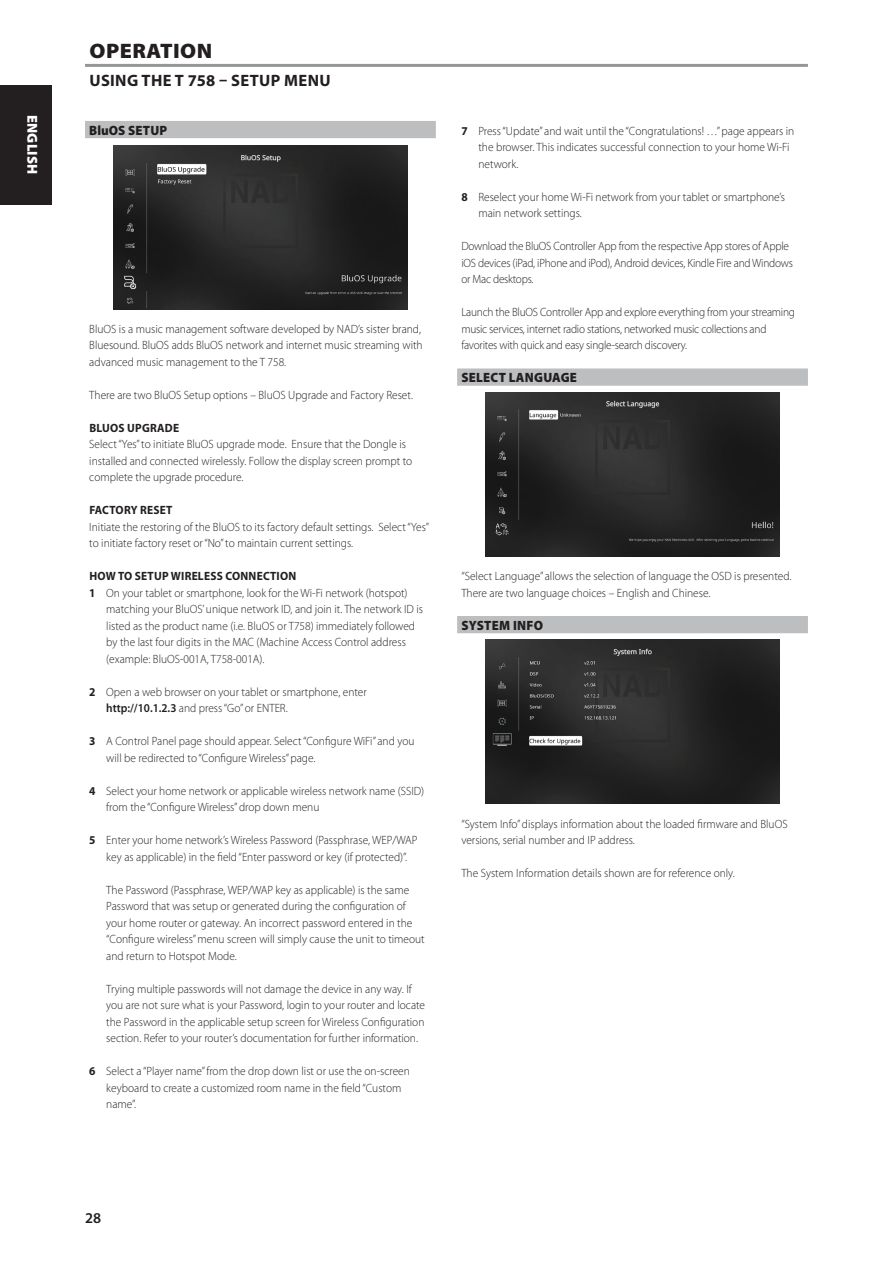
<style>
.page{position:relative;width:893px;height:1263px;background:#fff}
.page>*{position:absolute;margin:0;border:0;box-sizing:border-box;transform-origin:0 0}
.Body_copy_-_header{font:900 21px "Myriad Pro";letter-spacing:.02em;color:#231f20;scale:1.05 1}
.Body_copy_-_header-2{font:700 16.5px "Myriad Pro";letter-spacing:.02em;color:#231f20}
.t1{font:600 15px "Myriad Pro";color:#231f20}
.t2{font:900 14.4px "Myriad Pro";letter-spacing:.02em;color:#fff}
.Body_copy_-_sub-sect{font:900 13.5px "Myriad Pro";letter-spacing:.02em;color:#231f20;scale:.95 1}
.Body_copy_-_indent_1{font:300 12px/16.5px "Myriad Pro";color:#231f20;scale:.95 1}
.Body_copy_-_normal{font:300 12px/16.5px "Myriad Pro";color:#231f20;scale:.95 1}
.Body_copy_-_normal-2{font:300 12px/16.5px "Myriad Pro";letter-spacing:-.02em;color:#231f20;scale:.94 1}
.Body_copy_-_sub-sect-2{font:700 12px "Myriad Pro";letter-spacing:.02em;color:#231f20;scale:.95 1}
.s1{font-weight:700}
.s2{font-weight:600}
</style>
<div class="page">
<div style="left:85px;top:121px;width:351px;height:17px;background:#bcbec0"></div>
<div style="left:457px;top:368px;width:351px;height:18px;background:#bcbec0"></div>
<div style="left:457px;top:616px;width:351px;height:17px;background:#bcbec0"></div>
<hr style="left:85px;top:64px;width:723px;height:3px;background:#949698">
<img style="left:114px;top:145px;width:293px;height:165px">
<img style="left:486px;top:640px;width:293px;height:164px">
<img style="left:486px;top:392px;width:293px;height:164px">
<div style="left:0;top:85px;width:51px;height:119px;background:#231f20"></div>
<p class="t2" style="left:42px;top:115px;width:62px;rotate:90deg">ENGLISH</p>
<p class="Body_copy_-_header" style="left:90px;top:37px;width:118px">OPERATION</p>
<p class="Body_copy_-_header-2" style="left:89px;top:70px;width:243px">USING THE T 758 – SETUP MENU</p>
<p class="Body_copy_-_sub-sect" style="left:89px;top:121px;width:84px">BluOS SETUP</p>
<p class="Body_copy_-_normal" style="left:89px;top:320px;width:352px">BluOS is a music management software developed by NAD’s sister brand,<br>Bluesound. BluOS adds BluOS network and internet music streaming with advanced music management to the T 758.</p>
<p class="Body_copy_-_normal" style="left:89px;top:386px;width:342px">There are two BluOS Setup options – BluOS Upgrade and Factory Reset.</p>
<p class="Body_copy_-_sub-sect-2" style="left:89px;top:420px;width:96px">BLUOS UPGRADE</p>
<p class="Body_copy_-_normal" style="left:89px;top:436px;width:341px">Select “Yes” to initiate BluOS upgrade mode. Ensure that the Dongle is installed and connected wirelessly. Follow the display screen prompt to complete the upgrade procedure.</p>
<p class="Body_copy_-_sub-sect-2" style="left:89px;top:502px;width:89px">FACTORY RESET</p>
<p class="Body_copy_-_normal" style="left:89px;top:518px;width:359px">Initiate the restoring of the BluOS to its factory default settings. Select “Yes” to initiate factory reset or “No” to maintain current settings.</p>
<p class="Body_copy_-_sub-sect-2" style="left:89px;top:568px;width:219px">HOW TO SETUP WIRELESS CONNECTION</p>
<p class="Body_copy_-_indent_1" style="left:106px;top:584px;width:335px;text-indent:-17px"><span class="s1">1</span> On your tablet or smartphone, look for the Wi-Fi network (hotspot) matching your BluOS’ unique network ID, and join it. The network ID is listed as the product name (i.e. BluOS or T758) immediately followed by the last four digits in the MAC (Machine Access Control address (example: BluOS-001A, T758-001A).</p>
<p class="Body_copy_-_indent_1" style="left:106px;top:683px;width:276px;text-indent:-17px"><span class="s1">2</span> Open a web browser on your tablet or smartphone, enter <span class="s2">http://10.1.2.3</span> and press “Go” or ENTER.</p>
<p class="Body_copy_-_indent_1" style="left:106px;top:733px;width:326px;text-indent:-17px"><span class="s1">3</span> A Control Panel page should appear. Select “Configure WiFi” and you will be redirected to “Configure Wireless” page.</p>
<p class="Body_copy_-_indent_1" style="left:106px;top:782px;width:336px;text-indent:-17px"><span class="s1">4</span> Select your home network or applicable wireless network name (SSID) from the “Configure Wireless” drop down menu</p>
<p class="Body_copy_-_indent_1" style="left:89px;top:832px;width:347px;text-align:center"><span class="s1">5</span> Enter your home network’s Wireless Password (Passphrase, WEP/WAP key as applicable) in the field “Enter password or key (if protected)”.</p>
<p class="Body_copy_-_indent_1" style="left:106px;top:881px;width:337px">The Password (Passphrase, WEP/WAP key as applicable) is the same Password that was setup or generated during the configuration of your home router or gateway. An incorrect password entered in the “Configure wireless” menu screen will simply cause the unit to timeout and return to Hotspot Mode.</p>
<p class="Body_copy_-_indent_1" style="left:106px;top:980px;width:337px">Trying multiple passwords will not damage the device in any way. If you are not sure what is your Password, login to your router and locate the Password in the applicable setup screen for Wireless Configuration section. Refer to your router’s documentation for further information.</p>
<p class="Body_copy_-_indent_1" style="left:106px;top:1063px;width:321px;text-indent:-17px"><span class="s1">6</span> Select a “Player name” from the drop down list or use the on-screen keyboard to create a customized room name in the field “Custom name”.</p>
<p class="Body_copy_-_indent_1" style="left:478px;top:122px;width:334px;text-indent:-17px"><span class="s1">7</span> Press “Update” and wait until the “Congratulations! …” page appears in the browser. This indicates successful connection to your home Wi-Fi network.</p>
<p class="Body_copy_-_indent_1" style="left:478px;top:188px;width:324px;text-indent:-17px"><span class="s1">8</span> Reselect your home Wi-Fi network from your tablet or smartphone’s main network settings.</p>
<p class="Body_copy_-_normal-2" style="left:461px;top:238px;width:354px">Download the BluOS Controller App from the respective App stores of Apple iOS devices (iPad, iPhone and iPod), Android devices, Kindle Fire and Windows or Mac desktops.</p>
<p class="Body_copy_-_normal-2" style="left:461px;top:304px;width:356px">Launch the BluOS Controller App and explore everything from your streaming music services, internet radio stations, networked music collections and favorites with quick and easy single-search discovery.</p>
<p class="Body_copy_-_sub-sect" style="left:461px;top:368px;width:123px">SELECT LANGUAGE</p>
<p class="Body_copy_-_normal" style="left:461px;top:568px;width:349px">“Select Language” allows the selection of language the OSD is presented.<br>There are two language choices – English and Chinese.</p>
<p class="Body_copy_-_sub-sect" style="left:461px;top:616px;width:87px">SYSTEM INFO</p>
<p class="Body_copy_-_normal" style="left:461px;top:815px;width:345px">“System Info” displays information about the loaded firmware and BluOS versions, serial number and IP address.</p>
<p class="Body_copy_-_normal" style="left:461px;top:865px;width:289px">The System Information details shown are for reference only.</p>
<p class="t1" style="left:85px;top:1208px;width:18px">28</p>
</div>
